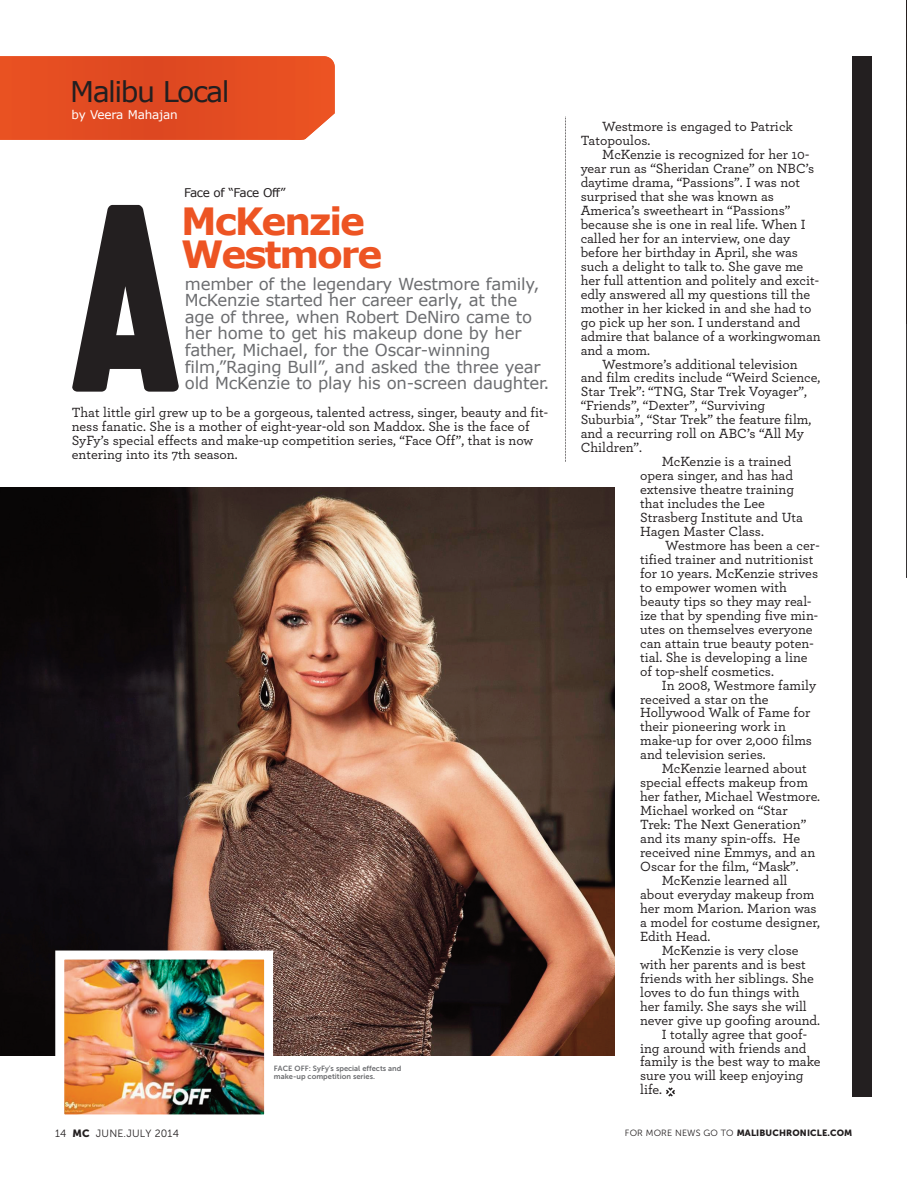
<style>
.page{position:relative;width:907px;height:1177px;background:#fff}
.page>*{position:absolute;margin:0;border:0;box-sizing:border-box;transform-origin:0 0}
.t1{font:276.45px "Sugo";color:#231f20}
.t2{font:700 37.5px/33px "Verdana";letter-spacing:-.055em;color:#ed5423}
.t3{font:28.5px "Verdana";letter-spacing:-.055em;color:#231f20}
.t4{font:16.5px/16.5px "Verdana";letter-spacing:-.015em;color:#6c6d70}
.t5{font:500 13.95px/14px "Archer";color:#231f20}
.t6{font:12px "Verdana";letter-spacing:-.035em;color:#231f20}
.t7{font:12px "Verdana";letter-spacing:-.015em;color:#fff}
.t8{font:10.5px "Museo Sans 300";letter-spacing:.015em;color:#231f20}
.t9{font:9px "Museo Sans 900";letter-spacing:.015em;color:#231f20}
.t10{font:7.5px/7.5px "Museo Sans 700";color:#6c6d70}
.s1{font-family:"Museo Sans 900"}
.s2{font-family:"Museo Sans 300"}
</style>
<div class="page">
<div style="left:0;top:56px;width:334px;height:84px;background:#e54d22"></div>
<div style="left:852px;top:56px;width:19px;height:1040px;background:#231f20"></div>
<img style="left:0;top:487px;width:614px;height:567px">
<img style="left:65px;top:960px;width:198px;height:153px">
<div style="left:55px;top:950px;width:218px;height:173px;border:9px solid #fff"></div>
<svg style="left:666px;top:1087px;width:9px;height:10px"></svg>
<svg style="left:565px;top:117px;width:1px;height:345px"></svg>
<svg style="left:906px;top:0;width:1px;height:578px"></svg>
<h3 class="t3" style="left:70px;top:73px;width:161px">Malibu Local</h3>
<p class="t7" style="left:71px;top:107px;width:108px">by Veera Mahajan</p>
<p class="t6" style="left:184px;top:185px;width:103px">Face of “Face Off”</p>
<h1 class="t1" style="left:66px;top:131px;width:120px">A</h1>
<h2 class="t2" style="left:181px;top:203px;width:203px">McKenzie<br>Westmore</h2>
<p class="t4" style="left:185px;top:275px;width:366px">member of the legendary Westmore family, McKenzie started her career early, at the age of three, when Robert DeNiro came to her home to get his makeup done by her father, Michael, for the Oscar-winning film,”Raging Bull”, and asked the three year old McKenzie to play his on-screen daughter.</p>
<p class="t5" style="left:72px;top:407px;width:477px">That little girl grew up to be a gorgeous, talented actress, singer, beauty and fit&shy;ness fanatic. She is a mother of eight-year-old son Maddox. She is the face of SyFy’s special effects and make-up competition series, “Face Off”, that is now entering into its 7th season.</p>
<p class="t10" style="left:274px;top:1064px;width:129px">FACE OFF: SyFy’s special effects and make-up competition series.</p>
<p class="t5" style="left:580px;top:121px;width:214px;text-indent:22px">Westmore is engaged to Patrick<br>Tatopoulos.</p>
<p class="t5" style="left:602px;top:149px;width:208px">McKenzie is recognized for her 10-</p>
<p class="t5" style="left:580px;top:163px;width:235px">year run as “Sheridan Crane” on NBC’s</p>
<p class="t5" style="left:580px;top:177px;width:221px">daytime drama, “Passions”. I was not</p>
<p class="t5" style="left:580px;top:191px;width:195px">surprised that she was known as</p>
<p class="t5" style="left:580px;top:205px;width:211px">America’s sweetheart in “Passions”</p>
<p class="t5" style="left:580px;top:219px;width:226px">because she is one in real life. When I</p>
<p class="t5" style="left:580px;top:233px;width:211px">called her for an interview, one day</p>
<p class="t5" style="left:580px;top:246px;width:219px">before her birthday in April, she was</p>
<p class="t5" style="left:580px;top:260px;width:224px">such a delight to talk to. She gave me</p>
<p class="t5" style="left:580px;top:274px;width:240px">her full attention and politely and excit-</p>
<p class="t5" style="left:580px;top:288px;width:231px">edly answered all my questions till the</p>
<p class="t5" style="left:580px;top:302px;width:232px">mother in her kicked in and she had to</p>
<p class="t5" style="left:580px;top:316px;width:221px">go pick up her son. I understand and</p>
<p class="t5" style="left:580px;top:330px;width:241px">admire that balance of a workingwoman</p>
<p class="t5" style="left:580px;top:344px;width:71px">and a mom.</p>
<p class="t5" style="left:602px;top:358px;width:197px">Westmore’s additional television</p>
<p class="t5" style="left:580px;top:372px;width:241px">and film credits include “Weird Science,</p>
<p class="t5" style="left:580px;top:386px;width:228px">Star Trek”: “TNG, Star Trek Voyager”,</p>
<p class="t5" style="left:580px;top:400px;width:186px">“Friends”, “Dexter”, “Surviving</p>
<p class="t5" style="left:580px;top:414px;width:232px">Suburbia”, “Star Trek” the feature film,</p>
<p class="t5" style="left:580px;top:428px;width:225px">and a recurring roll on ABC’s “All My</p>
<p class="t5" style="left:580px;top:442px;width:63px">Children”.</p>
<p class="t5" style="left:661px;top:456px;width:131px">McKenzie is a trained</p>
<p class="t5" style="left:640px;top:470px;width:154px">opera singer, and has had</p>
<p class="t5" style="left:640px;top:484px;width:155px">extensive theatre training</p>
<p class="t5" style="left:640px;top:498px;width:126px">that includes the Lee</p>
<p class="t5" style="left:640px;top:512px;width:164px">Strasberg Institute and Uta</p>
<p class="t5" style="left:640px;top:525px;width:125px">Hagen Master Class.</p>
<p class="t5" style="left:665px;top:539px;width:156px">Westmore has been a cer-</p>
<p class="t5" style="left:640px;top:553px;width:175px">tified trainer and nutritionist</p>
<p class="t5" style="left:640px;top:567px;width:179px">for 10 years. McKenzie strives</p>
<p class="t5" style="left:640px;top:581px;width:148px">to empower women with</p>
<p class="t5" style="left:640px;top:595px;width:173px">beauty tips so they may real-</p>
<p class="t5" style="left:640px;top:609px;width:179px">ize that by spending five min-</p>
<p class="t5" style="left:640px;top:623px;width:174px">utes on themselves everyone</p>
<p class="t5" style="left:640px;top:637px;width:175px">can attain true beauty poten-</p>
<p class="t5" style="left:640px;top:651px;width:169px">tial. She is developing a line</p>
<p class="t5" style="left:640px;top:665px;width:135px">of top-shelf cosmetics.</p>
<p class="t5" style="left:661px;top:679px;width:156px">In 2008, Westmore family</p>
<p class="t5" style="left:640px;top:693px;width:130px">received a star on the</p>
<p class="t5" style="left:640px;top:707px;width:172px">Hollywood Walk of Fame for</p>
<p class="t5" style="left:640px;top:721px;width:147px">their pioneering work in</p>
<p class="t5" style="left:640px;top:735px;width:173px">make-up for over 2,000 films</p>
<p class="t5" style="left:640px;top:749px;width:127px">and television series.</p>
<p class="t5" style="left:661px;top:763px;width:146px">McKenzie learned about</p>
<p class="t5" style="left:640px;top:777px;width:169px">special effects makeup from</p>
<p class="t5" style="left:640px;top:791px;width:181px">her father, Michael Westmore.</p>
<p class="t5" style="left:640px;top:804px;width:149px">Michael worked on “Star</p>
<p class="t5" style="left:640px;top:818px;width:168px">Trek: The Next Generation”</p>
<p class="t5" style="left:640px;top:832px;width:162px">and its many spin-offs. He</p>
<p class="t5" style="left:640px;top:846px;width:176px">received nine Emmys, and an</p>
<p class="t5" style="left:640px;top:860px;width:160px">Oscar for the film, “Mask”.</p>
<p class="t5" style="left:661px;top:874px;width:127px">McKenzie learned all</p>
<p class="t5" style="left:640px;top:888px;width:176px">about everyday makeup from</p>
<p class="t5" style="left:640px;top:902px;width:178px">her mom Marion. Marion was</p>
<p class="t5" style="left:640px;top:916px;width:181px">a model for costume designer,</p>
<p class="t5" style="left:640px;top:930px;width:71px">Edith Head.</p>
<p class="t5" style="left:661px;top:944px;width:138px">McKenzie is very close</p>
<p class="t5" style="left:640px;top:958px;width:167px">with her parents and is best</p>
<p class="t5" style="left:640px;top:972px;width:175px">friends with her siblings. She</p>
<p class="t5" style="left:640px;top:986px;width:161px">loves to do fun things with</p>
<p class="t5" style="left:640px;top:1000px;width:168px">her family. She says she will</p>
<p class="t5" style="left:640px;top:1014px;width:181px">never give up goofing around.</p>
<p class="t5" style="left:661px;top:1028px;width:147px">I totally agree that goof-</p>
<p class="t5" style="left:640px;top:1042px;width:168px">ing around with friends and</p>
<p class="t5" style="left:640px;top:1056px;width:182px">family is the best way to make</p>
<p class="t5" style="left:640px;top:1070px;width:165px">sure you will keep enjoying</p>
<p class="t5" style="left:640px;top:1083px;width:23px">life.</p>
<p class="t8" style="left:55px;top:1127px;width:125px">14 <span class="s1">MC</span> JUNE.JULY 2014</p>
<p class="t9" style="left:624px;top:1127px;width:229px"><span class="s2">FOR MORE NEWS GO TO</span> MALIBUCHRONICLE.COM</p>
</div>
